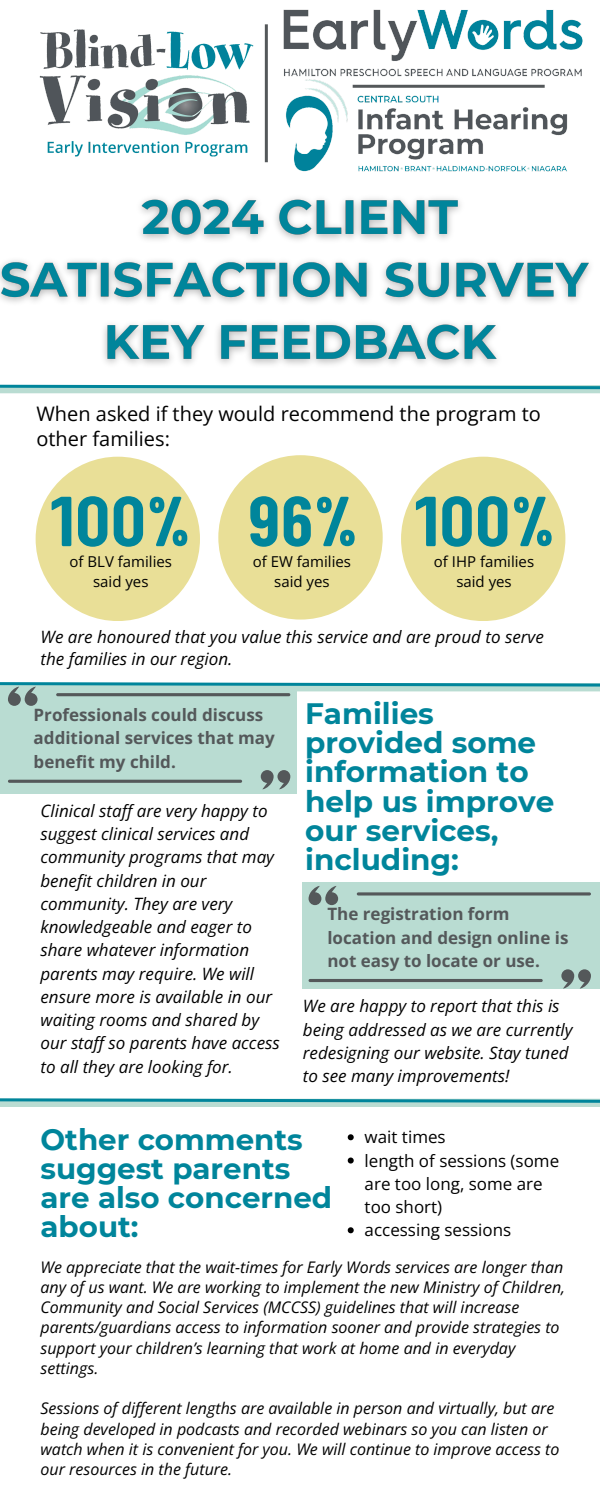
<style>
.page{position:relative;width:600px;height:1500px;background:#fff}
.page>*{position:absolute;margin:0;border:0;box-sizing:border-box;transform-origin:0 0}
.t1{font:700 80px "Calps";color:#00859b}
.t2{font:700 29.5px/29.2px "Montserrat";color:#00859b}
.t3{font:700 29.3px/29.2px "Montserrat";color:#00859b}
.t4{font:20px/25.5px "Open Sans";color:#000}
.t5{font:italic 17px/23.2px "Open Sans";color:#000}
.t6{font:700 17px/23.2px "Open Sans";color:#54585a}
.t7{font:17px/23.2px "Open Sans";color:#000}
.t8{font:italic 16px/20.2px "Open Sans";color:#000}
.t9{font:15px/19.5px "Open Sans";color:#000;text-align:center}
</style>
<div class="page">
<div style="left:0;top:1099px;width:600px;height:8px;background:#b9dcd2"></div>
<div style="left:0;top:385px;width:600px;height:8px;background:#b9dcd2"></div>
<img style="left:39px;top:29px;width:215px;height:128px">
<img style="left:283px;top:9px;width:300px;height:68px">
<img style="left:283px;top:76px;width:295px;height:96px">
<div style="left:0;top:687px;width:297px;height:107px;background:#b9dcd2"></div>
<svg style="left:261px;top:770px;width:29px;height:19px"></svg>
<hr style="left:8px;top:780px;width:234px;height:3px;background:#54585a;border-radius:2px">
<div style="left:302px;top:882px;width:298px;height:107px;background:#b9dcd2"></div>
<svg style="left:309px;top:886px;width:29px;height:19px"></svg>
<svg style="left:561px;top:969px;width:30px;height:20px"></svg>
<svg style="left:357px;top:892px;width:234px;height:4px"></svg>
<hr style="left:309px;top:979px;width:234px;height:3px;background:#54585a;border-radius:2px">
<img style="left:0;top:198px;width:590px;height:167px">
<svg style="left:348px;top:1134px;width:6px;height:6px"></svg>
<svg style="left:348px;top:1158px;width:6px;height:6px"></svg>
<svg style="left:348px;top:1227px;width:6px;height:6px"></svg>
<div style="left:36px;top:457px;width:164px;height:164px;background:#e9df97;border-radius:50%"></div>
<div style="left:218px;top:455px;width:165px;height:165px;background:#e9df97;border-radius:50%"></div>
<div style="left:401px;top:457px;width:164px;height:164px;background:#e9df97;border-radius:50%"></div>
<svg style="left:0;top:384px;width:600px;height:6px"></svg>
<svg style="left:0;top:682px;width:600px;height:24px"></svg>
<svg style="left:0;top:1098px;width:600px;height:5px;background:#52abb6"></svg>
<hr style="left:353px;top:85px;width:192px;height:3px;background:#54585a">
<hr style="left:265px;top:24px;width:3px;height:138px;background:#54585a">
<p class="t4" style="left:37px;top:400px;width:506px">When asked if they would recommend the program to other families:</p>
<p class="t1" style="left:51px;top:488px;width:141px">100%</p>
<h6 class="t9" style="left:70px;top:552px;width:104px">of BLV families</h6>
<h6 class="t9" style="left:93px;top:571px;width:57px">said yes</h6>
<h5 class="t1" style="left:248px;top:488px;width:112px">96%</h5>
<h3 class="t1" style="left:415px;top:488px;width:141px">100%</h3>
<p class="t9" style="left:253px;top:552px;width:100px">of EW families said yes</p>
<h5 class="t9" style="left:434px;top:552px;width:102px">of IHP families said yes</h5>
<h6 class="t5" style="left:41px;top:625px;width:505px;line-height:21.8px">We are honoured that you value this service and are proud to serve the families in our region.</h6>
<p class="t6" style="left:34px;top:703px;width:243px">Professionals could discuss additional services that may benefit my child.</p>
<p class="t5" style="left:41px;top:799px;width:241px">Clinical staff are very happy to suggest clinical services and community programs that may benefit children in our community. They are very knowledgeable and eager to share whatever information parents may require. We will ensure more is available in our waiting rooms and shared by our staff so parents have access to all they are looking for.</p>
<h4 class="t2" style="left:305px;top:699px;width:251px">Families provided some information to help us improve our services, including:</h4>
<p class="t6" style="left:327px;top:902px;width:243px">The registration form location and design online is not easy to locate or use.</p>
<p class="t5" style="left:303px;top:994px;width:271px">We are happy to report that this is being addressed as we are currently redesigning our website. Stay tuned to see many improvements!</p>
<h1 class="t3" style="left:41px;top:1125px;width:293px">Other comments suggest parents are also concerned about:</h1>
<h1 class="t7" style="left:365px;top:1125px;width:83px">wait times</h1>
<p class="t7" style="left:365px;top:1148px;width:196px">length of sessions (some are too long, some are too short)</p>
<h1 class="t7" style="left:365px;top:1218px;width:148px">accessing sessions</h1>
<h6 class="t8" style="left:41px;top:1256px;width:526px">We appreciate that the wait-times for Early Words services are longer than any of us want. We are working to implement the new Ministry of Children, Community and Social Services (MCCSS) guidelines that will increase parents/guardians access to information sooner and provide strategies to support your children’s learning that work at home and in everyday settings.</h6>
<h3 class="t8" style="left:41px;top:1398px;width:520px">Sessions of different lengths are available in person and virtually, but are being developed in podcasts and recorded webinars so you can listen or watch when it is convenient for you. We will continue to improve access to our resources in the future.</h3>
</div>
